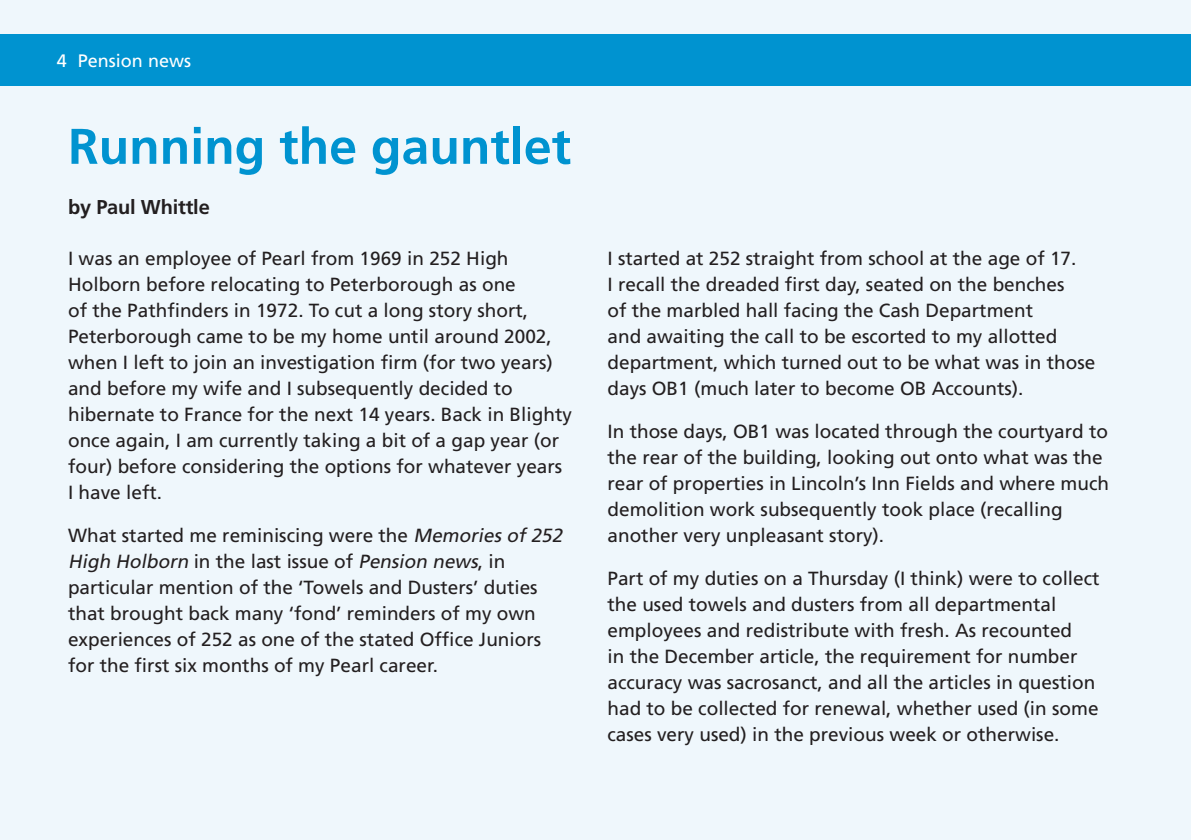
<style>
.page{position:relative;width:1191px;height:840px;background:#fff}
.page>*{position:absolute;margin:0;border:0;box-sizing:border-box;transform-origin:0 0}
.t1{font:700 50px "Frutiger";color:#0093d0}
.t2{font:700 20px "Frutiger";letter-spacing:-.01em;color:#231f20}
.t3{font:19px/26px "Frutiger";color:#231f20}
.t4{font:18px "Frutiger";color:#fff}
.s1{font-style:italic}
</style>
<div class="page">
<div style="left:0;top:0;width:1191px;height:839px;background:#eff7fc"></div>
<div style="left:0;top:34px;width:1191px;height:51px;background:#0093d0"></div>
<p class="t4" style="left:57px;top:50px;width:136px">4 Pension news</p>
<h1 class="t1" style="left:68px;top:117px;width:504px">Running the gauntlet</h1>
<p class="t2" style="left:68px;top:195px;width:143px">by Paul Whittle</p>
<p class="t3" style="left:68px;top:245px;width:505px">I was an employee of Pearl from 1969 in 252 High Holborn before relocating to Peterborough as one<br>of the Pathfinders in 1972. To cut a long story short, Peterborough came to be my home until around 2002, when I left to join an investigation firm (for two years) and before my wife and I subsequently decided to hibernate to France for the next 14 years. Back in Blighty once again, I am currently taking a bit of a gap year (or four) before considering the options for whatever years I have left.</p>
<p class="t3" style="left:68px;top:522px;width:500px">What started me reminiscing were the <span class="s1">Memories of 252<br>High Holborn</span> i n t h e l a st i s s u e of <span class="s1">Pension news</span>, i n particular mention of the ‘Towels and Dusters’ duties that brought back many ‘fond’ reminders of my own experiences of 252 as one of the stated Office Juniors for the first six months of my Pearl career.</p>
<p class="t3" style="left:607px;top:245px;width:489px">I started at 252 straight from school at the age of 17.<br>I recall the dreaded first day, seated on the benches<br>of the marbled hall facing the Cash Department<br>and awaiting the call to be escorted to my allotted department, which turned out to be what was in those days OB1 (much later to become OB Accounts).</p>
<p class="t3" style="left:607px;top:418px;width:503px">In those days, OB1 was located through the courtyard to the rear of the building, looking out onto what was the rear of properties in Lincoln’s Inn Fields and where much demolition work subsequently took place (recalling another very unpleasant story).</p>
<p class="t3" style="left:607px;top:565px;width:494px">Part of my duties on a Thursday (I think) were to collect the used towels and dusters from all departmental employees and redistribute with fresh. As recounted<br>in the December article, the requirement for number accuracy was sacrosanct, and all the articles in question had to be collected for renewal, whether used (in some cases very used) in the previous week or otherwise.</p>
</div>
